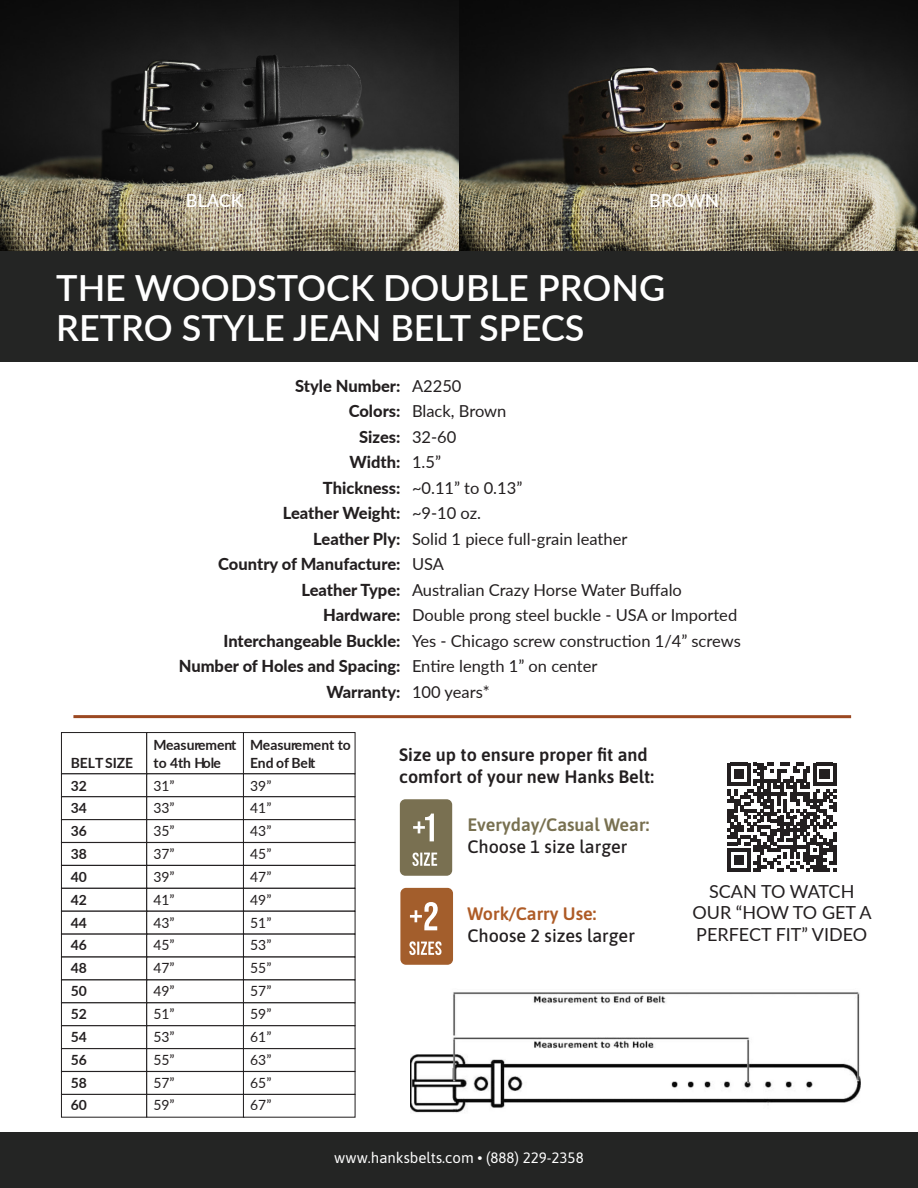
<style>
.page{position:relative;width:918px;height:1188px;background:#fff}
.page>*{position:absolute;margin:0;border:0;box-sizing:border-box;transform-origin:0 0}
.t1{font:600 36px "Lato";color:#fff}
.t2{font:600 18px/21.6px "Asap";color:#231f20}
.t3{font:18px/21.6px "Lato";color:#231f20;text-align:center}
.t4{font:500 18px "Asap";color:#231f20}
.t5{font:600 18px "Asap";color:#787050}
.t6{font:600 18px "Asap";color:#ae5b26}
.t7{font:600 18px "Lato";color:#fff}
.t8{font:16.5px/25.5px "Lato";color:#231f20}
.t9{font:800 16.5px "Lato";color:#231f20}
.t10{font:15px "Asap";color:#fff}
.t11{font:14.1px/22.8px "Lato";color:#231f20;text-align:justify}
.t12{font:700 14.1px/22.8px "Lato";color:#231f20}
</style>
<div class="page">
<div style="left:0;top:1132px;width:918px;height:56px;background:#242524"></div>
<div style="left:0;top:249px;width:918px;height:113px;background:#242524"></div>
<img style="left:410px;top:992px;width:451px;height:121px">
<div style="left:400px;top:799px;width:52px;height:77px;background:#797051;border-radius:6px"></div>
<svg style="left:413px;top:814px;width:21px;height:27px"></svg>
<svg style="left:412px;top:853px;width:25px;height:13px"></svg>
<div style="left:400px;top:888px;width:53px;height:77px;background:#a35e2c;border-radius:6px"></div>
<svg style="left:410px;top:902px;width:28px;height:28px"></svg>
<svg style="left:409px;top:941px;width:33px;height:14px"></svg>
<hr style="left:73px;top:715px;width:778px;height:3px;background:#9b4821">
<svg style="left:727px;top:763px;width:109px;height:109px"></svg>
<img style="left:0;top:0;width:459px;height:250px">
<img style="left:459px;top:0;width:459px;height:250px">
<div style="left:61px;top:732px;width:86px;height:42px;background:#fff;border:1px solid #201d1e"></div>
<div style="left:146px;top:732px;width:98px;height:42px;background:#fff;border:1px solid #201d1e"></div>
<div style="left:243px;top:732px;width:112px;height:42px;background:#fff;border:1px solid #201d1e"></div>
<div style="left:61px;top:773px;width:86px;height:24px;background:#fff;border:1px solid #201d1e"></div>
<div style="left:146px;top:773px;width:98px;height:24px;background:#fff;border:1px solid #201d1e"></div>
<div style="left:243px;top:773px;width:112px;height:24px;background:#fff;border:1px solid #201d1e"></div>
<div style="left:61px;top:796px;width:86px;height:24px;background:#fff;border:1px solid #201d1e"></div>
<div style="left:146px;top:796px;width:98px;height:24px;background:#fff;border:1px solid #201d1e"></div>
<div style="left:243px;top:796px;width:112px;height:24px;background:#fff;border:1px solid #201d1e"></div>
<div style="left:61px;top:819px;width:86px;height:24px;background:#fff;border:1px solid #201d1e"></div>
<div style="left:146px;top:819px;width:98px;height:24px;background:#fff;border:1px solid #201d1e"></div>
<div style="left:243px;top:819px;width:112px;height:24px;background:#fff;border:1px solid #201d1e"></div>
<div style="left:61px;top:842px;width:86px;height:24px;background:#fff;border:1px solid #201d1e"></div>
<div style="left:146px;top:842px;width:98px;height:24px;background:#fff;border:1px solid #201d1e"></div>
<div style="left:243px;top:842px;width:112px;height:24px;background:#fff;border:1px solid #201d1e"></div>
<div style="left:61px;top:865px;width:86px;height:24px;background:#fff;border:1px solid #201d1e"></div>
<div style="left:146px;top:865px;width:98px;height:24px;background:#fff;border:1px solid #201d1e"></div>
<div style="left:243px;top:865px;width:112px;height:24px;background:#fff;border:1px solid #201d1e"></div>
<div style="left:61px;top:888px;width:86px;height:23px;background:#fff;border:1px solid #201d1e"></div>
<div style="left:146px;top:888px;width:98px;height:23px;background:#fff;border:1px solid #201d1e"></div>
<div style="left:243px;top:888px;width:112px;height:23px;background:#fff;border:1px solid #201d1e"></div>
<div style="left:61px;top:911px;width:86px;height:23px;background:#fff;border:1px solid #201d1e"></div>
<div style="left:146px;top:911px;width:98px;height:23px;background:#fff;border:1px solid #201d1e"></div>
<div style="left:243px;top:911px;width:112px;height:23px;background:#fff;border:1px solid #201d1e"></div>
<div style="left:61px;top:934px;width:86px;height:23px;background:#fff;border:1px solid #201d1e"></div>
<div style="left:146px;top:934px;width:98px;height:23px;background:#fff;border:1px solid #201d1e"></div>
<div style="left:243px;top:934px;width:112px;height:23px;background:#fff;border:1px solid #201d1e"></div>
<div style="left:61px;top:957px;width:86px;height:23px;background:#fff;border:1px solid #201d1e"></div>
<div style="left:146px;top:957px;width:98px;height:23px;background:#fff;border:1px solid #201d1e"></div>
<div style="left:243px;top:957px;width:112px;height:23px;background:#fff;border:1px solid #201d1e"></div>
<div style="left:61px;top:1002px;width:86px;height:24px;background:#fff;border:1px solid #201d1e"></div>
<div style="left:146px;top:1002px;width:98px;height:24px;background:#fff;border:1px solid #201d1e"></div>
<div style="left:243px;top:1002px;width:112px;height:24px;background:#fff;border:1px solid #201d1e"></div>
<div style="left:61px;top:1025px;width:86px;height:24px;background:#fff;border:1px solid #201d1e"></div>
<div style="left:146px;top:1025px;width:98px;height:24px;background:#fff;border:1px solid #201d1e"></div>
<div style="left:243px;top:1025px;width:112px;height:24px;background:#fff;border:1px solid #201d1e"></div>
<div style="left:61px;top:1048px;width:86px;height:24px;background:#fff;border:1px solid #201d1e"></div>
<div style="left:146px;top:1048px;width:98px;height:24px;background:#fff;border:1px solid #201d1e"></div>
<div style="left:243px;top:1048px;width:112px;height:24px;background:#fff;border:1px solid #201d1e"></div>
<div style="left:61px;top:1071px;width:86px;height:24px;background:#fff;border:1px solid #201d1e"></div>
<div style="left:146px;top:1071px;width:98px;height:24px;background:#fff;border:1px solid #201d1e"></div>
<div style="left:243px;top:1071px;width:112px;height:24px;background:#fff;border:1px solid #201d1e"></div>
<p class="t7" style="left:186px;top:188px;width:59px">BLACK</p>
<p class="t7" style="left:649px;top:188px;width:71px">BROWN</p>
<p class="t1" style="left:56px;top:261px;width:611px">THE WOODSTOCK DOUBLE PRONG</p>
<p class="t1" style="left:56px;top:302px;width:530px">RETRO STYLE JEAN BELT SPECS</p>
<p class="t12" style="left:71px;top:751px;width:64px">BELT SIZE<br>32<br>34<br>36<br>38<br>40<br>42<br>44<br>46<br>48<br>50<br>52<br>54<br>56<br>58<br>60</p>
<p class="t9" style="left:295px;top:373px;width:107px">Style Number:</p>
<p class="t9" style="left:349px;top:399px;width:53px">Colors:</p>
<p class="t9" style="left:359px;top:424px;width:43px">Sizes:</p>
<p class="t9" style="left:350px;top:450px;width:52px">Width:</p>
<p class="t9" style="left:323px;top:475px;width:79px">Thickness:</p>
<p class="t9" style="left:283px;top:501px;width:119px">Leather Weight:</p>
<p class="t9" style="left:313px;top:526px;width:89px">Leather Ply:</p>
<p class="t9" style="left:218px;top:552px;width:184px">Country of Manufacture:</p>
<p class="t9" style="left:301px;top:577px;width:101px">Leather Type:</p>
<p class="t9" style="left:323px;top:603px;width:79px">Hardware:</p>
<p class="t9" style="left:223px;top:628px;width:179px">Interchangeable Buckle:</p>
<p class="t9" style="left:179px;top:654px;width:223px">Number of Holes and Spacing:</p>
<p class="t9" style="left:326px;top:679px;width:76px">Warranty:</p>
<p class="t8" style="left:412px;top:372px;width:51px">A2250</p>
<p class="t8" style="left:412px;top:398px;width:96px">Black, Brown</p>
<p class="t8" style="left:412px;top:423px;width:46px">32-60</p>
<p class="t8" style="left:412px;top:449px;width:31px">1.5”</p>
<p class="t8" style="left:412px;top:474px;width:112px">~0.11” to 0.13” ~9-10 oz.</p>
<p class="t8" style="left:412px;top:525px;width:217px">Solid 1 piece full-grain leather</p>
<p class="t8" style="left:412px;top:551px;width:34px">USA</p>
<p class="t8" style="left:412px;top:576px;width:271px">Australian Crazy Horse Water Buffalo</p>
<p class="t8" style="left:412px;top:602px;width:327px">Double prong steel buckle - USA or Imported</p>
<p class="t8" style="left:412px;top:627px;width:330px">Yes - Chicago screw construction 1/4” screws</p>
<p class="t8" style="left:412px;top:653px;width:187px">Entire length 1” on center</p>
<p class="t8" style="left:412px;top:678px;width:79px">100 years*</p>
<p class="t12" style="left:154px;top:736px;width:84px;line-height:17.5px">Measurement to 4th Hole</p>
<p class="t11" style="left:154px;top:773px;width:23px">31” 33” 35” 37” 39” 41” 43” 45” 47” 49” 51” 53” 55” 57” 59”</p>
<p class="t12" style="left:250px;top:736px;width:102px;line-height:17.5px">Measurement to<br>End of Belt</p>
<p class="t11" style="left:250px;top:773px;width:23px">39” 41” 43” 45” 47” 49” 51” 53” 55” 57” 59” 61” 63” 65” 67”</p>
<p class="t2" style="left:399px;top:743px;width:256px">Size up to ensure proper fit and comfort of your new Hanks Belt:</p>
<p class="t5" style="left:467px;top:812px;width:183px">Everyday/Casual Wear:</p>
<p class="t4" style="left:467px;top:834px;width:162px">Choose 1 size larger</p>
<p class="t6" style="left:467px;top:901px;width:131px">Work/Carry Use:</p>
<p class="t4" style="left:467px;top:923px;width:169px">Choose 2 sizes larger</p>
<p class="t10" style="left:334px;top:1147px;width:251px">www.hanksbelts.com • (888) 229-2358</p>
<p class="t3" style="left:692px;top:880px;width:181px">SCAN TO WATCH<br>OUR “HOW TO GET A<br>PERFECT FIT” VIDEO</p>
</div>
